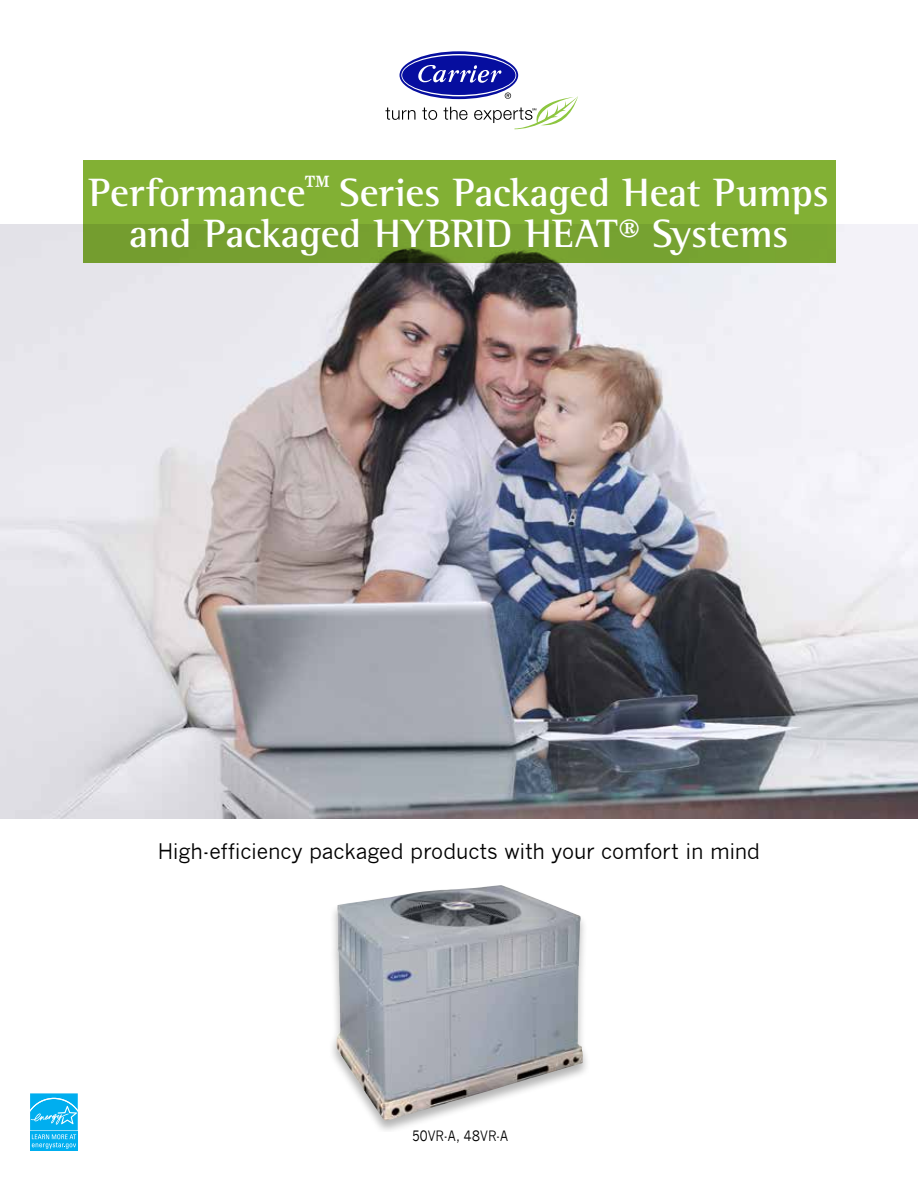
<style>
.page{position:relative;width:918px;height:1188px;background:#fff}
.page>*{position:absolute;margin:0;border:0;box-sizing:border-box;transform-origin:0 0}
.t1{font:700 40.5px/40.5px "Rotis Semi Serif";letter-spacing:-.01em;color:#fff;text-align:center}
.t2{font:21px "News Gothic";letter-spacing:-.005em;color:#000}
.t3{font:13.95px "News Gothic";letter-spacing:.005em;color:#000;scale:.9 1}
</style>
<div class="page">
<img style="left:0;top:225px;width:918px;height:594px">
<div style="left:83px;top:160px;width:752px;height:102px;background:linear-gradient(to right,#7ca732,#7daa33)"></div>
<svg style="left:385px;top:108px;width:30px;height:12px"></svg>
<svg style="left:422px;top:108px;width:15px;height:12px"></svg>
<svg style="left:444px;top:107px;width:24px;height:13px"></svg>
<svg style="left:474px;top:93px;width:104px;height:36px"></svg>
<svg style="left:400px;top:51px;width:118px;height:48px"></svg>
<svg style="left:401px;top:54px;width:115px;height:42px"></svg>
<div style="left:402px;top:55px;width:114px;height:40px;background:#060e9f;border-radius:50%"></div>
<svg style="left:418px;top:65px;width:84px;height:18px"></svg>
<div style="left:328px;top:884px;width:263px;height:248px;background:#000;opacity:.3"></div>
<img style="left:336px;top:885px;width:247px;height:236px">
<div style="left:30px;top:1131px;width:48px;height:20px;background:#00aeef"></div>
<svg style="left:30px;top:1093px;width:48px;height:56px"></svg>
<p class="t1" style="left:89px;top:176px;width:742px">Performance™ Series Packaged Heat Pumps and Packaged HYBRID HEAT® Systems</p>
<p class="t2" style="left:158px;top:843px;width:604px">High-efficiency packaged products with your comfort in mind</p>
<p class="t3" style="left:412px;top:1131px;width:108px">50VR-A, 48VR-A</p>
</div>
